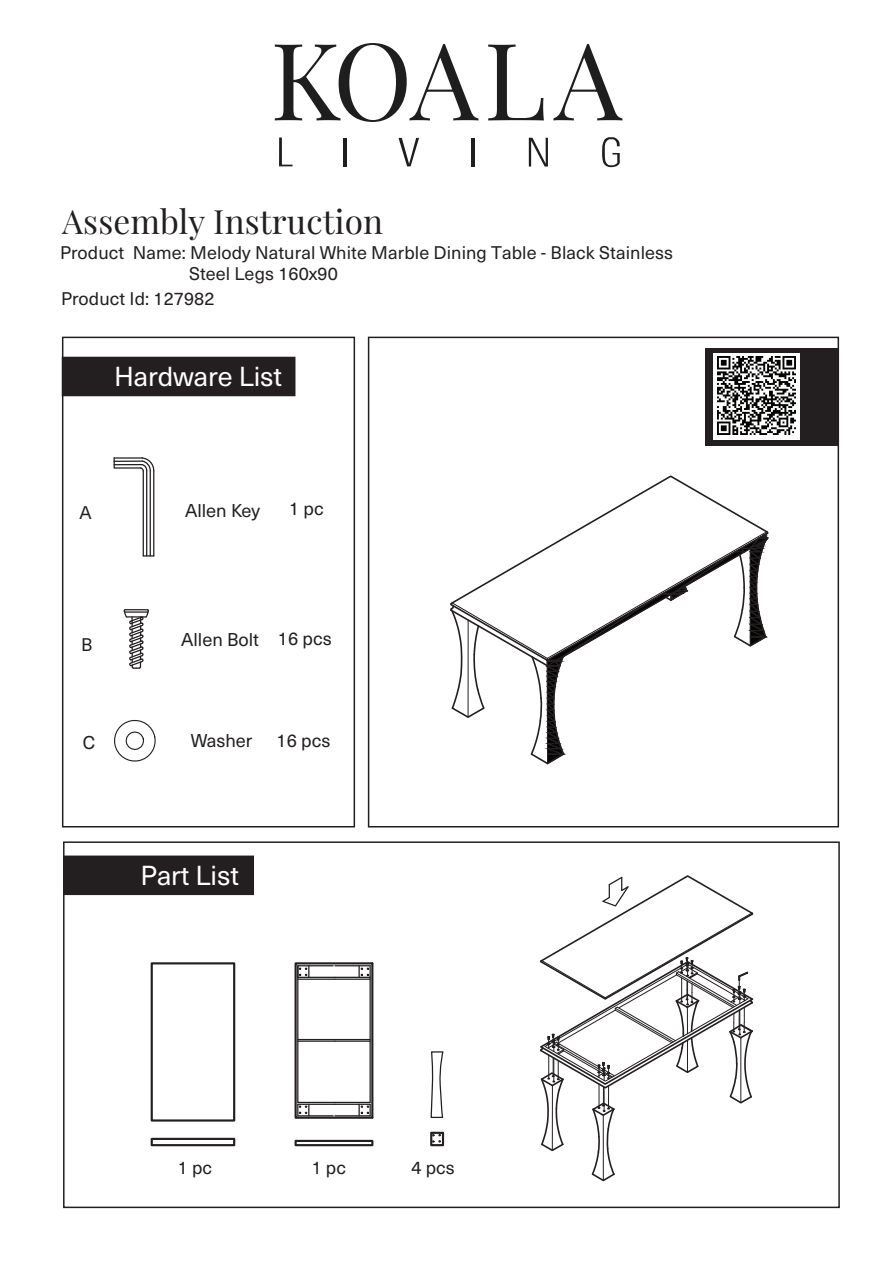
<style>
.page{position:relative;width:893px;height:1263px;background:#fff}
.page>*{position:absolute;margin:0;border:0;box-sizing:border-box;transform-origin:0 0}
.t1{font:107.25px "Playfair Display";letter-spacing:.02em;color:#1d1e1d}
.t2{font:33.3px "Playfair Display";letter-spacing:.005em;color:#231f20}
.t3{font:27px "Neue Haas Unica";letter-spacing:-.005em;color:#fff}
.t4{font:18.15px "Neue Haas Unica";color:#231f20}
.t5{font:18px/21px "Neue Haas Unica";letter-spacing:.005em;color:#231f20}
</style>
<div class="page">
<div style="left:62px;top:337px;width:293px;height:490px;border:2px solid #231f20"></div>
<div style="left:63px;top:841px;width:777px;height:367px;border:2px solid #231f20"></div>
<div style="left:368px;top:337px;width:471px;height:490px;border:2px solid #231f20"></div>
<hr style="left:143px;top:471px;width:1px;height:85px;background:#231f20">
<hr style="left:153px;top:471px;width:1px;height:85px;background:#231f20">
<hr style="left:150px;top:471px;width:1px;height:85px;background:#231f20">
<hr style="left:146px;top:471px;width:1px;height:85px;background:#231f20">
<svg style="left:113px;top:457px;width:42px;height:15px"></svg>
<div style="left:706px;top:348px;width:132px;height:98px;background:#231f20"></div>
<div style="left:714px;top:353px;width:86px;height:87px;background:#fdfefe"></div>
<div style="left:62px;top:357px;width:233px;height:39px;background:#231f20"></div>
<div style="left:63px;top:855px;width:191px;height:40px;background:#231f20;border:2px solid #231f20"></div>
<svg style="left:114px;top:720px;width:42px;height:42px"></svg>
<svg style="left:123px;top:609px;width:26px;height:60px"></svg>
<svg style="left:450px;top:475px;width:319px;height:290px"></svg>
<svg style="left:540px;top:875px;width:214px;height:307px"></svg>
<div style="left:151px;top:962px;width:84px;height:159px;border:2px solid #231f20"></div>
<div style="left:151px;top:1138px;width:84px;height:8px;border:2px solid #231f20"></div>
<div style="left:295px;top:962px;width:78px;height:157px;border:2px solid #231f20"></div>
<hr style="left:298px;top:977px;width:37px;height:1px;background:#231f20">
<hr style="left:335px;top:977px;width:35px;height:1px;background:#231f20">
<hr style="left:298px;top:1104px;width:37px;height:1px;background:#231f20">
<hr style="left:335px;top:1104px;width:35px;height:1px;background:#231f20">
<hr style="left:298px;top:965px;width:35px;height:1px;background:#231f20">
<hr style="left:335px;top:965px;width:35px;height:1px;background:#231f20">
<hr style="left:297px;top:966px;width:1px;height:136px;background:#231f20">
<hr style="left:369px;top:966px;width:2px;height:136px;background:#231f20">
<hr style="left:298px;top:1115px;width:35px;height:1px;background:#231f20">
<hr style="left:335px;top:1115px;width:35px;height:1px;background:#231f20">
<hr style="left:298px;top:978px;width:37px;height:2px;background:#231f20">
<hr style="left:335px;top:978px;width:35px;height:2px;background:#231f20">
<hr style="left:298px;top:1102px;width:37px;height:1px;background:#231f20">
<hr style="left:335px;top:1102px;width:35px;height:1px;background:#231f20">
<hr style="left:298px;top:1039px;width:37px;height:1px;background:#231f20">
<hr style="left:298px;top:1040px;width:37px;height:2px;background:#231f20">
<hr style="left:335px;top:1039px;width:35px;height:1px;background:#231f20">
<hr style="left:335px;top:1040px;width:35px;height:2px;background:#231f20">
<svg style="left:297px;top:1104px;width:12px;height:12px"></svg>
<div style="left:295px;top:1140px;width:78px;height:6px;border:2px solid #231f20"></div>
<div style="left:430px;top:1132px;width:14px;height:14px;border:2px solid #231f20"></div>
<svg style="left:432px;top:1134px;width:9px;height:9px"></svg>
<svg style="left:358px;top:1104px;width:13px;height:12px"></svg>
<svg style="left:298px;top:966px;width:11px;height:11px"></svg>
<svg style="left:358px;top:966px;width:11px;height:11px"></svg>
<svg style="left:430px;top:1052px;width:14px;height:66px"></svg>
<img style="left:718px;top:357px;width:78px;height:78px">
<svg style="left:279px;top:138px;width:14px;height:28px"></svg>
<hr style="left:344px;top:138px;width:3px;height:29px;background:#1d1e1d">
<hr style="left:471px;top:138px;width:3px;height:29px;background:#1d1e1d">
<svg style="left:398px;top:138px;width:21px;height:28px"></svg>
<svg style="left:529px;top:138px;width:19px;height:29px"></svg>
<svg style="left:602px;top:137px;width:18px;height:30px"></svg>
<h1 class="t1" style="left:270px;top:-4px;width:353px">KOALA</h1>
<h2 class="t2" style="left:62px;top:195px;width:322px">Assembly Instruction</h2>
<p class="t5" style="left:189px;top:242px;width:485px;text-indent:-129px">Product Name: Melody Natural White Marble Dining Table - Black Stainless<br>Steel Legs 160x90</p>
<p class="t5" style="left:61px;top:287px;width:155px">Product Id: 127982</p>
<h3 class="t3" style="left:114px;top:356px;width:169px">Hardware List</h3>
<p class="t5" style="left:79px;top:501px;width:14px">A</p>
<p class="t4" style="left:185px;top:497px;width:76px">Allen Key</p>
<p class="t4" style="left:289px;top:495px;width:36px">1 pc</p>
<p class="t5" style="left:81px;top:633px;width:13px">B</p>
<p class="t4" style="left:181px;top:627px;width:79px">Allen Bolt</p>
<p class="t4" style="left:278px;top:625px;width:56px">16 pcs</p>
<p class="t4" style="left:83px;top:729px;width:14px">C</p>
<p class="t4" style="left:191px;top:727px;width:63px">Washer</p>
<p class="t4" style="left:277px;top:727px;width:56px">16 pcs</p>
<h3 class="t3" style="left:141px;top:856px;width:100px">Part List</h3>
<p class="t5" style="left:178px;top:1156px;width:36px">1 pc</p>
<p class="t5" style="left:312px;top:1156px;width:36px">1 pc</p>
<p class="t5" style="left:411px;top:1156px;width:45px">4 pcs</p>
</div>
